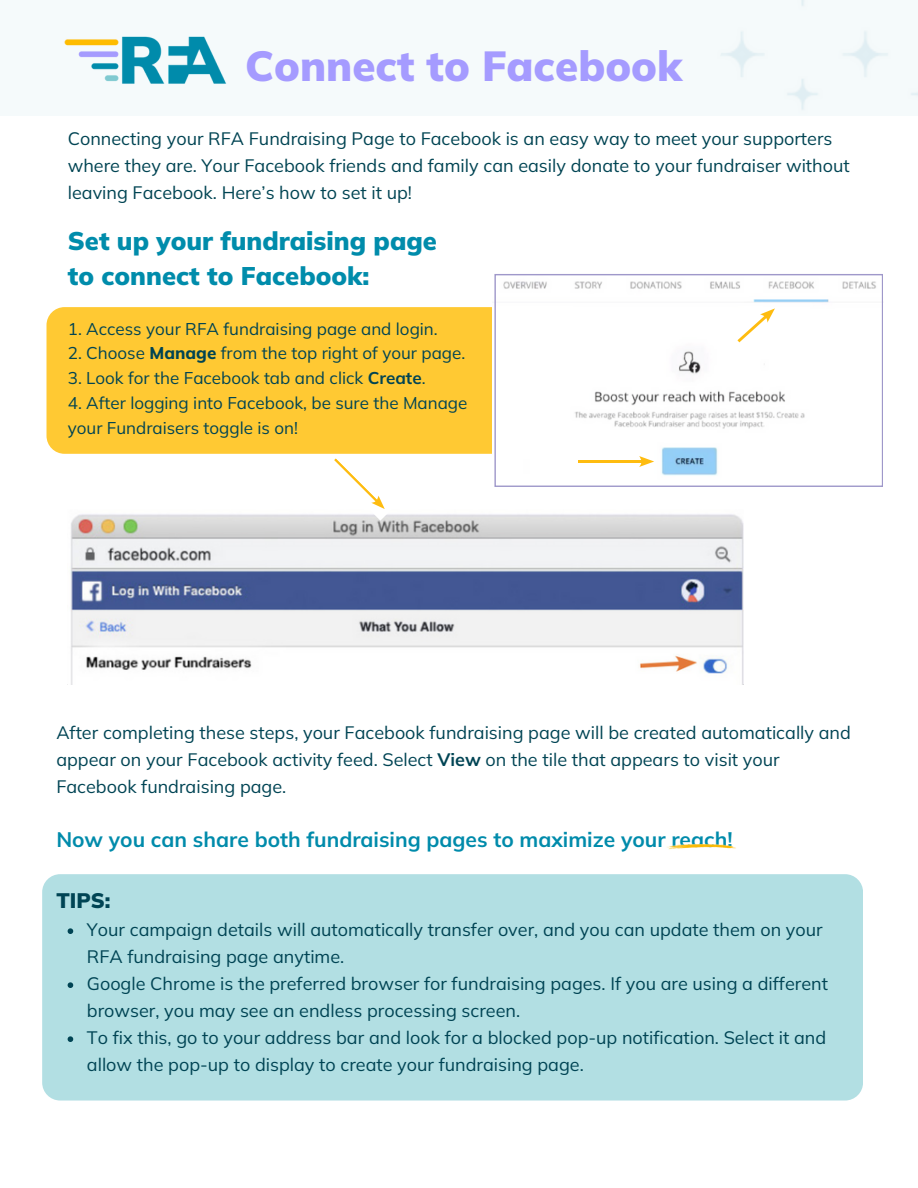
<style>
.page{position:relative;width:918px;height:1188px;background:#fff}
.page>*{position:absolute;margin:0;border:0;box-sizing:border-box;transform-origin:0 0}
.t1{font:900 42px "Mulish";color:#a59bff}
.t2{font:900 25.5px/35.1px "Mulish";color:#008cab}
.t3{font:700 21px "Mulish";color:#008bab}
.t4{font:900 21px "Mulish";color:#004454}
.t5{font:18px/27px "Mulish";color:#004454}
.t6{font:18px/27px "Mulish";color:#004453}
.t7{font:16.95px/24.8px "Mulish";color:#004453}
.s1{font-weight:800}
.s2{font-weight:700}
</style>
<div class="page">
<img style="left:70px;top:514px;width:674px;height:171px">
<svg style="left:332px;top:458px;width:65px;height:63px"></svg>
<div style="left:46px;top:307px;width:498px;height:147px;background:#ffc933;border-radius:18px"></div>
<svg style="left:494px;top:274px;width:389px;height:213px"></svg>
<hr style="left:579px;top:460px;width:65px;height:3px;background:#febc10">
<svg style="left:639px;top:456px;width:15px;height:11px"></svg>
<svg style="left:737px;top:308px;width:38px;height:34px"></svg>
<div style="left:717px;top:0;width:201px;height:115px;background:#f5fafb"></div>
<div style="left:42px;top:874px;width:821px;height:227px;background:#b2dfe3;border-radius:18px"></div>
<svg style="left:68px;top:928px;width:5px;height:6px"></svg>
<svg style="left:68px;top:982px;width:5px;height:6px"></svg>
<svg style="left:68px;top:1036px;width:5px;height:6px"></svg>
<img style="left:667px;top:844px;width:69px;height:6px">
<img style="left:64px;top:36px;width:163px;height:49px">
<h1 class="t1" style="left:245px;top:39px;width:438px">Connect to Facebook</h1>
<p class="t6" style="left:68px;top:125px;width:783px">Connecting your RFA Fundraising Page to Facebook is an easy way to meet your supporters where they are. Your Facebook friends and family can easily donate to your fundraiser without leaving Facebook. Here’s how to set it up!</p>
<h2 class="t2" style="left:68px;top:222px;width:371px">Set up your fundraising page to connect to Facebook:</h2>
<p class="t7" style="left:68px;top:316px;width:372px">1. Access your RFA fundraising page and login.</p>
<p class="t7" style="left:68px;top:341px;width:399px">2. Choose <span class="s1">Manage</span> from the top right of your page.</p>
<p class="t7" style="left:68px;top:365px;width:359px">3. Look for the Facebook tab and click <span class="s2">Create</span>.</p>
<p class="t7" style="left:68px;top:390px;width:401px">4. After logging into Facebook, be sure the Manage your Fundraisers toggle is on!</p>
<p class="t5" style="left:56px;top:719px;width:796px">After completing these steps, your Facebook fundraising page will be created automatically and appear on your Facebook activity feed. Select <span class="s2">View</span> on the tile that appears to visit your<br>Facebook fundraising page.</p>
<p class="t3" style="left:56px;top:826px;width:678px">Now you can share both fundraising pages to maximize your reach!</p>
<p class="t4" style="left:56px;top:887px;width:56px">TIPS:</p>
<p class="t5" style="left:87px;top:916px;width:743px">Your campaign details will automatically transfer over, and you can update them on your RFA fundraising page anytime.<br>Google Chrome is the preferred browser for fundraising pages. If you are using a different browser, you may see an endless processing screen.<br>To fix this, go to your address bar and look for a blocked pop-up notification. Select it and allow the pop-up to display to create your fundraising page.</p>
</div>
